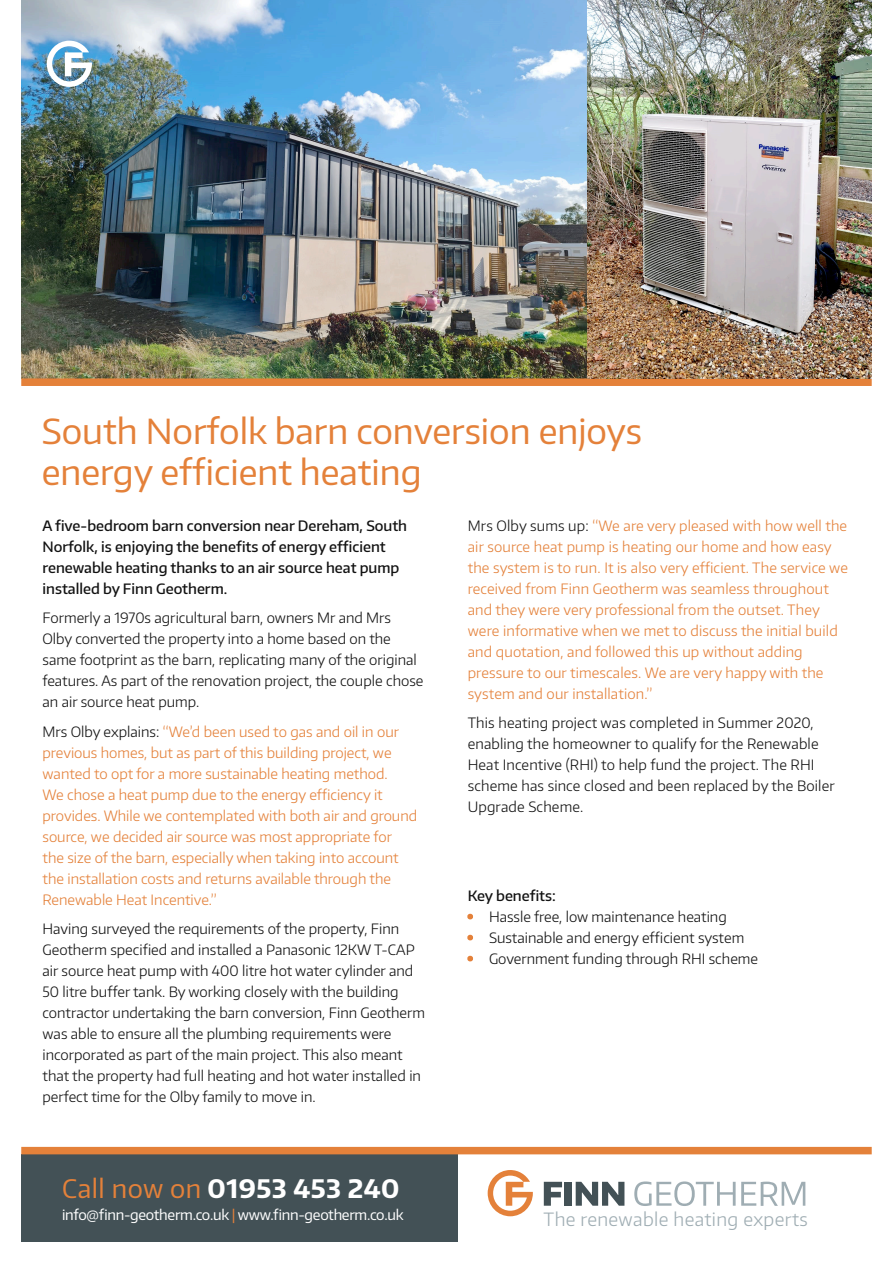
<style>
.page{position:relative;width:893px;height:1263px;background:#fff}
.page>*{position:absolute;margin:0;border:0;box-sizing:border-box;transform-origin:0 0}
.t1{font:34.5px/40.5px "Encode Sans Normal";color:#e4813a}
.t2{font:700 25.5px "Encode Sans Normal";letter-spacing:.02em;color:#fff}
.t3{font:300 18.3px "Encode Sans Normal";letter-spacing:.02em;color:#9fadb3}
.t4{font:300 14.25px/21px "Encode Sans Normal";color:#121212}
.t5{font:300 14.25px/21px "Encode Sans Normal";color:#e4813a}
.t6{font:500 14.25px/21px "Encode Sans Normal";color:#121212}
.t7{font:14.1px "Encode Sans Normal";letter-spacing:-.02em;color:#fff}
.s1{color:#121212}
.s2{font-weight:500;color:#e4813a}
.s3{font-weight:400;color:#e4813a}
.s4{color:#e4813a}
</style>
<div class="page">
<div style="left:21px;top:1154px;width:437px;height:88px;background:#435156"></div>
<img style="left:21px;top:0;width:851px;height:378px">
<div style="left:21px;top:1147px;width:851px;height:7px;background:#e4813a"></div>
<div style="left:21px;top:378px;width:851px;height:8px;background:#e4813a"></div>
<svg style="left:544px;top:1182px;width:18px;height:24px"></svg>
<div style="left:565px;top:1182px;width:7px;height:24px;background:#435156"></div>
<svg style="left:576px;top:1182px;width:48px;height:24px"></svg>
<svg style="left:634px;top:1181px;width:171px;height:25px"></svg>
<svg style="left:488px;top:1170px;width:45px;height:46px"></svg>
<svg style="left:47px;top:41px;width:45px;height:46px"></svg>
<h1 class="t1" style="left:42px;top:410px;width:602px">South Norfolk barn conversion enjoys energy efficient heating</h1>
<p class="t6" style="left:43px;top:514px;width:366px">A five-bedroom barn conversion near Dereham, South Norfolk, is enjoying the benefits of energy efficient renewable heating thanks to an air source heat pump installed by Finn Geotherm.</p>
<p class="t4" style="left:43px;top:607px;width:382px">Formerly a 1970s agricultural barn, owners Mr and Mrs Olby converted the property into a home based on the same footprint as the barn, replicating many of the original features. As part of the renovation project, the couple chose an air source heat pump.</p>
<p class="t5" style="left:43px;top:721px;width:376px"><span class="s1">Mrs Olby explains:</span> “We’d been used to gas and oil in our previous homes, but as part of this building project, we wanted to opt for a more sustainable heating method.<br>We chose a heat pump due to the energy efficiency it provides. While we contemplated with both air and ground source, we decided air source was most appropriate for<br>the size of the barn, especially when taking into account the installation costs and returns available through the Renewable Heat Incentive.”</p>
<p class="t4" style="left:43px;top:918px;width:384px">Having surveyed the requirements of the property, Finn Geotherm specified and installed a Panasonic 12KW T-CAP air source heat pump with 400 litre hot water cylinder and 50 litre buffer tank. By working closely with the building contractor undertaking the barn conversion, Finn Geotherm was able to ensure all the plumbing requirements were incorporated as part of the main project. This also meant that the property had full heating and hot water installed in perfect time for the Olby family to move in.</p>
<p class="t5" style="left:468px;top:514px;width:382px"><span class="s1">Mrs Olby sums up:</span> “We are very pleased with how well the air source heat pump is heating our home and how easy the system is to run. It is also very efficient. The service we received from Finn Geotherm was seamless throughout and they were very professional from the outset. They were informative when we met to discuss the initial build and quotation, and followed this up without adding pressure to our timescales. We are very happy with the system and our installation.”</p>
<p class="t4" style="left:468px;top:712px;width:368px">This heating project was completed in Summer 2020, enabling the homeowner to qualify for the Renewable Heat Incentive (RHI) to help fund the project. The RHI scheme has since closed and been replaced by the Boiler Upgrade Scheme.</p>
<p class="t6" style="left:468px;top:885px;width:90px">Key benefits:</p>
<p class="t4" style="left:468px;top:905px;width:261px"><span class="s2">•</span> Hassle free, low maintenance heating</p>
<p class="t4" style="left:468px;top:926px;width:278px"><span class="s2">•</span> Sustainable and energy efficient system</p>
<p class="t4" style="left:468px;top:947px;width:292px"><span class="s2">•</span> Government funding through RHI scheme</p>
<h2 class="t2" style="left:62px;top:1172px;width:339px"><span class="s3">Call now on</span> 01953 453 240</h2>
<p class="t7" style="left:62px;top:1205px;width:343px">info@finn-geotherm.co.uk <span class="s4">|</span> www.finn-geotherm.co.uk</p>
<p class="t3" style="left:544px;top:1207px;width:266px">The renewable heating experts</p>
</div>
